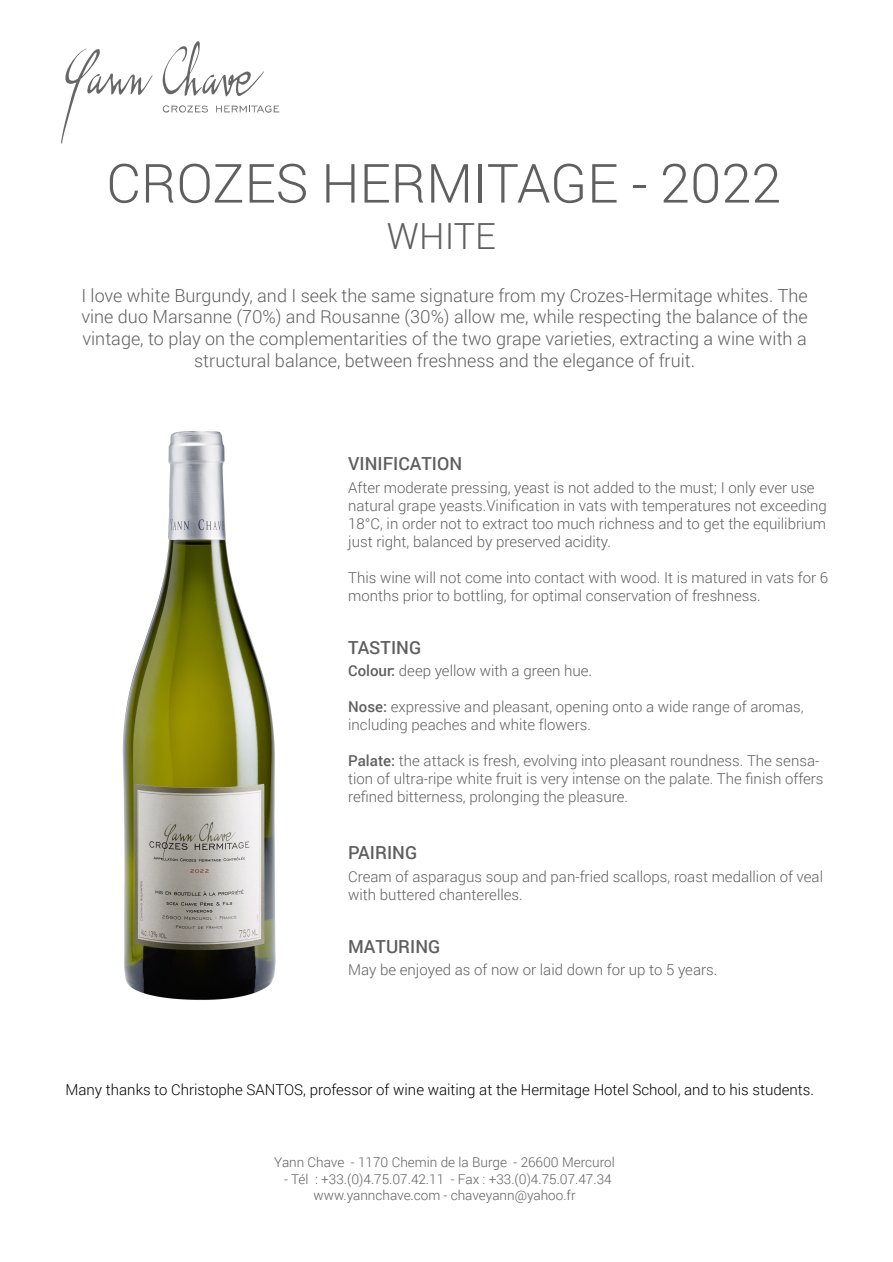
<style>
.page{position:relative;width:893px;height:1262px;background:#fff}
.page>*{position:absolute;margin:0;border:0;box-sizing:border-box;transform-origin:0 0}
.t1{font:300 54px "Roboto";color:#5f5f5f}
.t2{font:300 36px "Roboto";color:#5f5f5f}
.t3{font:300 18px/21.6px "Roboto";color:#5f5f5f;text-align:center}
.t4{font:500 18px "Roboto";color:#5f5f5f}
.t5{font:300 15px/18px "Roboto";color:#5f5f5f}
.t6{font:300 15px "Roboto";color:#000}
.t7{font:300 13.5px/16.2px "Roboto";color:#5f5f5f;text-align:center}
.s1{font-weight:500}
</style>
<div class="page">
<svg style="left:61px;top:49px;width:91px;height:95px"></svg>
<svg style="left:163px;top:41px;width:101px;height:55px"></svg>
<svg style="left:163px;top:105px;width:45px;height:8px"></svg>
<svg style="left:216px;top:105px;width:63px;height:8px"></svg>
<img style="left:123px;top:431px;width:153px;height:569px">
<h1 class="t1" style="left:106px;top:146px;width:676px">CROZES HERMITAGE - 2022</h1>
<h2 class="t2" style="left:387px;top:211px;width:110px">WHITE</h2>
<p class="t3" style="left:81px;top:284px;width:728px">I love white Burgundy, and I seek the same signature from my Crozes-Hermitage whites. The vine duo Marsanne (70%) and Rousanne (30%) allow me, while respecting the balance of the vintage, to play on the complementarities of the two grape varieties, extracting a wine with a structural balance, between freshness and the elegance of fruit.</p>
<p class="t4" style="left:348px;top:451px;width:115px">VINIFICATION</p>
<p class="t5" style="left:348px;top:478px;width:480px">After moderate pressing, yeast is not added to the must; I only ever use natural grape yeasts.Vinification in vats with temperatures not exceeding 18°C, in order not to extract too much richness and to get the equilibrium just right, balanced by preserved acidity.</p>
<p class="t5" style="left:348px;top:568px;width:481px">This wine will not come into contact with wood. It is matured in vats for 6 months prior to bottling, for optimal conservation of freshness.</p>
<p class="t4" style="left:348px;top:634px;width:74px">TASTING</p>
<p class="t5" style="left:348px;top:661px;width:245px"><span class="s1">Colour:</span> deep yellow with a green hue.</p>
<p class="t5" style="left:348px;top:697px;width:457px"><span class="s1">Nose:</span> expressive and pleasant, opening onto a wide range of aromas, including peaches and white flowers.</p>
<p class="t5" style="left:348px;top:751px;width:477px"><span class="s1">Palate:</span> the attack is fresh, evolving into pleasant roundness. The sensa&shy;tion of ultra-ripe white fruit is very intense on the palate. The finish offers refined bitterness, prolonging the pleasure.</p>
<p class="t4" style="left:348px;top:840px;width:70px">PAIRING</p>
<p class="t5" style="left:348px;top:866px;width:476px">Cream of asparagus soup and pan-fried scallops, roast medallion of veal with buttered chanterelles.</p>
<p class="t4" style="left:348px;top:933px;width:94px">MATURING</p>
<p class="t5" style="left:348px;top:960px;width:371px">May be enjoyed as of now or laid down for up to 5 years.</p>
<p class="t6" style="left:65px;top:1079px;width:750px">Many thanks to Christophe SANTOS, professor of wine waiting at the Hermitage Hotel School, and to his students.</p>
<p class="t7" style="left:274px;top:1154px;width:342px">Yann Chave - 1170 Chemin de la Burge - 26600 Mercurol</p>
<p class="t7" style="left:284px;top:1170px;width:329px">- Tél : +33.(0)4.75.07.42.11 - Fax : +33.(0)4.75.07.47.34 www.yannchave.com - chaveyann@yahoo.fr</p>
</div>
